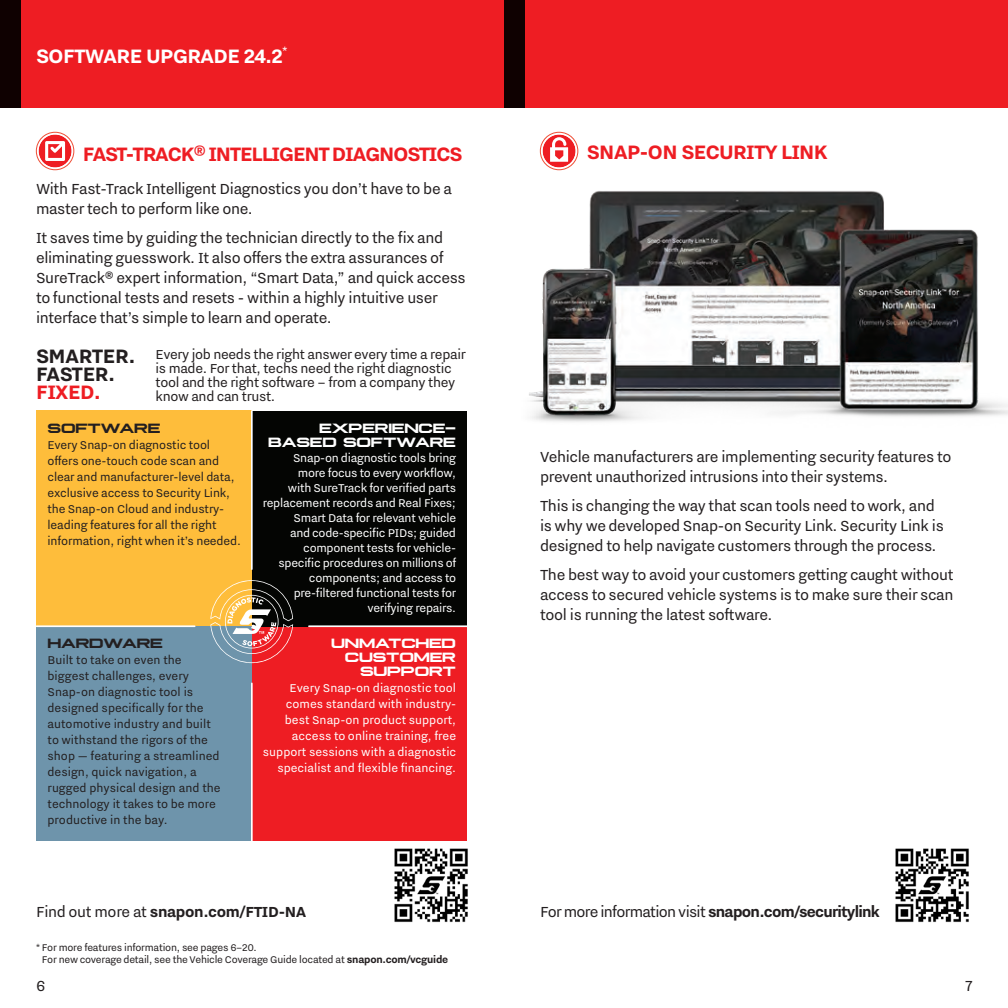
<style>
.page{position:relative;width:1008px;height:1008px;background:#fff}
.page>*{position:absolute;margin:0;border:0;box-sizing:border-box;transform-origin:0 0}
.Heading{font:700 24px "Nitti Grotesk";letter-spacing:-.05em;color:#ee1d23}
.Page_Headings{font:700 24px "Nitti Grotesk";letter-spacing:-.03em;color:#fff}
.Heading-2{font:700 24px "Nitti Grotesk";letter-spacing:-.03em;color:#ee1d23}
.Paragraph{font:700 24px "Nitti Grotesk";letter-spacing:-.02em;color:#231f20}
.Paragraph-2{font:700 24px "Nitti Grotesk";letter-spacing:-.025em;color:#ee1d23}
.Paragraph-3{font:18px/20px "Nitti Grotesk";letter-spacing:-.02em;color:#231f20}
.Paragraph-4{font:18px "Nitti Grotesk";letter-spacing:-.04em;color:#231f20}
.Paragraph-5{font:700 18px "Nitti Grotesk";letter-spacing:-.02em;color:#231f20}
.Paragraph-6{font:16px/14px "Nitti Grotesk";letter-spacing:-.02em;color:#231f20}
.Paragraph-7{font:14px/16px "Nitti Grotesk";letter-spacing:-.005em;color:#231f20}
.Paragraph-8{font:14px/15px "Nitti Grotesk";letter-spacing:-.02em;color:#fff;text-align:right}
.Paragraph-9{font:14px/16px "Nitti Grotesk";color:#fff;text-align:right}
.Heading_Index{font:700 14px/14px "Plateia";letter-spacing:-.02em;color:#fff;text-align:right}
.Heading_Index-2{font:700 14px "Plateia";letter-spacing:-.02em;color:#231f20}
.smallprint{font:12px/12px "Nitti Grotesk";letter-spacing:-.02em;color:#231f20}
.s1{font-weight:400}
.s2{font-weight:700}
</style>
<div class="page">
<div style="left:0;top:0;width:1008px;height:108px;background:#ee1d23"></div>
<div style="left:0;top:0;width:20px;height:108px;background:#0f0101"></div>
<div style="left:504px;top:0;width:20px;height:108px;background:#0f0101"></div>
<img style="left:529px;top:191px;width:479px;height:231px">
<div style="left:540px;top:132px;width:38px;height:38px;border:1px solid #ef4d35;border-radius:50%"></div>
<svg style="left:543px;top:134px;width:33px;height:34px"></svg>
<svg style="left:550px;top:137px;width:18px;height:25px"></svg>
<div style="left:36px;top:132px;width:38px;height:38px;border:1px solid #ef4d35;border-radius:50%"></div>
<svg style="left:39px;top:134px;width:33px;height:34px"></svg>
<svg style="left:45px;top:141px;width:20px;height:20px"></svg>
<img style="left:394px;top:848px;width:74px;height:75px">
<img style="left:895px;top:848px;width:74px;height:75px">
<div style="left:252px;top:626px;width:215px;height:215px;background:#ee1d23"></div>
<div style="left:37px;top:626px;width:215px;height:215px;background:#6e94ab"></div>
<div style="left:252px;top:411px;width:215px;height:216px;background:#040503"></div>
<div style="left:37px;top:411px;width:215px;height:215px;background:#febd3b"></div>
<hr style="left:251px;top:411px;width:2px;height:158px;background:#fff">
<hr style="left:309px;top:625px;width:158px;height:2px;background:#fff">
<hr style="left:251px;top:683px;width:2px;height:159px;background:#fff">
<hr style="left:36px;top:625px;width:159px;height:2px;background:#fff">
<svg style="left:210px;top:580px;width:83px;height:83px"></svg>
<p class="Page_Headings" style="left:36px;top:43px;width:253px">SOFTWARE UPGRADE 24.2<sup>*</sup></p>
<p class="Heading" style="left:83px;top:141px;width:381px">FAST-TRACK® INTELLIGENT DIAGNOSTICS</p>
<p class="Paragraph-3" style="left:36px;top:178px;width:418px">With Fast-Track Intelligent Diagnostics you don’t have to be a master tech to perform like one.</p>
<p class="Paragraph-3" style="left:36px;top:227px;width:431px">It saves time by guiding the technician directly to the fix and eliminating guesswork. It also offers the extra assurances of SureTrack® expert information, “Smart Data,” and quick access to functional tests and resets - within a highly intuitive user interface that’s simple to learn and operate.</p>
<p class="Paragraph-6" style="left:156px;top:347px;width:312px">Every job needs the right answer every time a repair is made. For that, techs need the right diagnostic tool and the right software – from a company they know and can trust.</p>
<p class="Paragraph" style="left:36px;top:343px;width:101px">SMARTER.</p>
<p class="Paragraph" style="left:36px;top:361px;width:81px">FASTER.</p>
<p class="Paragraph-2" style="left:36px;top:379px;width:66px">FIXED.</p>
<p class="Heading_Index-2" style="left:48px;top:420px;width:114px">SOFTWARE</p>
<p class="Paragraph-7" style="left:48px;top:437px;width:195px">Every Snap-on diagnostic tool offers one-touch code scan and clear and manufacturer-level data, exclusive access to Security Link, the Snap-on Cloud and industry&shy;leading features for all the right information, right when it’s needed.</p>
<p class="Heading_Index-2" style="left:48px;top:635px;width:117px">HARDWARE</p>
<p class="Paragraph-7" style="left:48px;top:652px;width:175px">Built to take on even the biggest challenges, every<br>Snap-on diagnostic tool is designed specifically for the automotive industry and built to withstand the rigors of the shop — featuring a streamlined design, quick navigation, a rugged physical design and the technology it takes to be more productive in the bay.</p>
<p class="Heading_Index" style="left:268px;top:421px;width:189px">EXPERIENCE-<br>BASED SOFTWARE</p>
<p class="Paragraph-8" style="left:263px;top:450px;width:195px">Snap-on diagnostic tools bring more focus to every workflow,<br>with SureTrack for verified parts replacement records and Real Fixes;<br>Smart Data for relevant vehicle<br>and code-specific PIDs; guided component tests for vehicle&shy;specific procedures on millions of components; and access to pre-filtered functional tests for verifying repairs.</p>
<p class="Heading_Index" style="left:331px;top:636px;width:126px">UNMATCHED<br>CUSTOMER<br>SUPPORT</p>
<p class="Paragraph-9" style="left:263px;top:680px;width:195px">Every Snap-on diagnostic tool comes standard with industry&shy;best Snap-on product support, access to online training, free support sessions with a diagnostic specialist and flexible financing.</p>
<p class="Paragraph-5" style="left:36px;top:902px;width:272px"><span class="s1">Find out more at</span> snapon.com/FTID-NA</p>
<p class="smallprint" style="left:42px;top:941px;width:408px;text-indent:-6px">* For more features information, see pages 6–20.<br>For new coverage detail, see the Vehicle Coverage Guide located at <span class="s2">snapon.com/vcguide</span></p>
<p class="Heading-2" style="left:587px;top:139px;width:242px">SNAP-ON SECURITY LINK</p>
<p class="Paragraph-3" style="left:540px;top:447px;width:413px">Vehicle manufacturers are implementing security features to prevent unauthorized intrusions into their systems.</p>
<p class="Paragraph-3" style="left:540px;top:496px;width:405px">This is changing the way that scan tools need to work, and is why we developed Snap-on Security Link. Security Link is designed to help navigate customers through the process.</p>
<p class="Paragraph-3" style="left:540px;top:565px;width:415px;text-align:justify">The best way to avoid your customers getting caught without access to secured vehicle systems is to make sure their scan tool is running the latest software.</p>
<p class="Paragraph-4" style="left:540px;top:902px;width:341px">For more information visit <span class="s2">snapon.com/securitylink</span></p>
<p class="Paragraph-3" style="left:36px;top:976px;width:11px">6</p>
<p class="Paragraph-3" style="left:965px;top:976px;width:8px">7</p>
</div>
